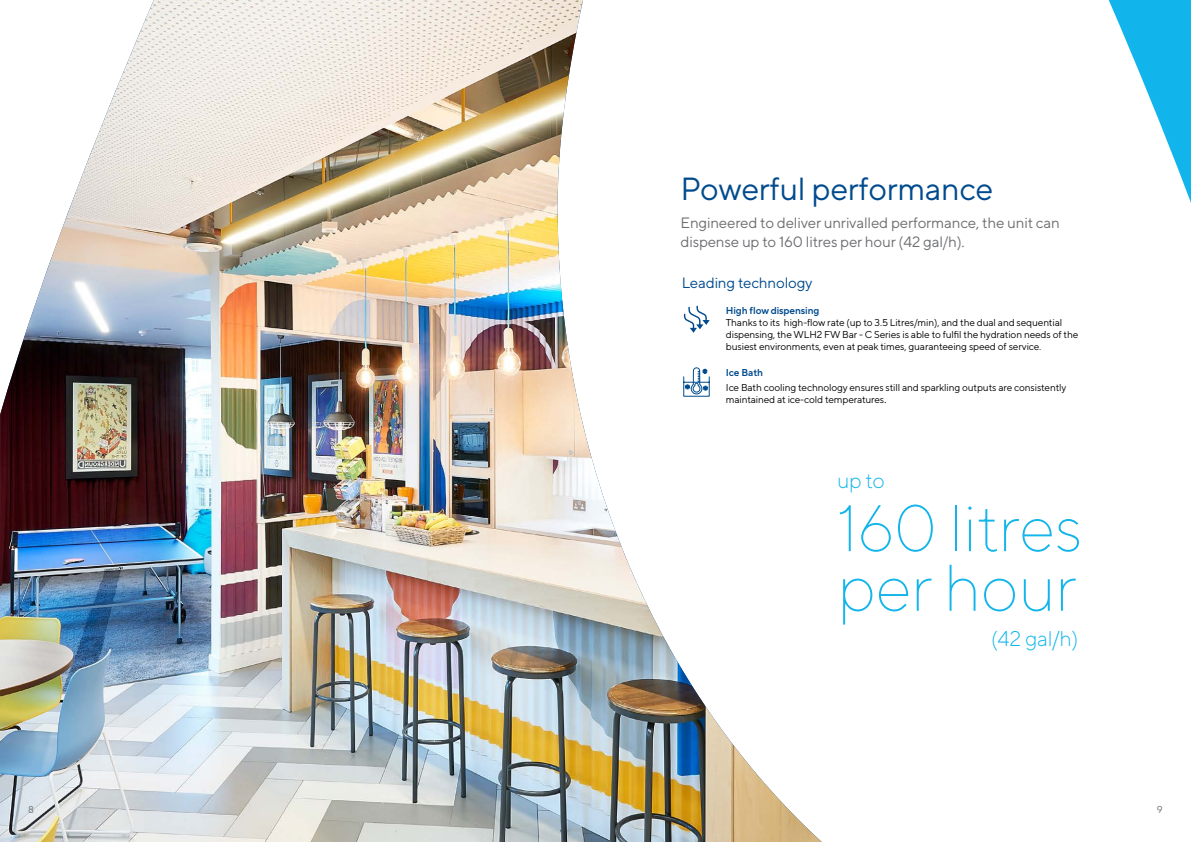
<style>
.page{position:relative;width:1191px;height:842px;background:#fff}
.page>*{position:absolute;margin:0;border:0;box-sizing:border-box;transform-origin:0 0}
.t1{font:200 65.7px/59.6px "TT Norms Pro";letter-spacing:-.01em;color:#13b5ea}
.t2{font:32px "TT Norms Pro";letter-spacing:-.01em;color:#004b8d}
.t3{font:300 21.2px "TT Norms Pro";letter-spacing:-.01em;color:#13b5ea}
.t4{font:15px/19px "TT Norms Pro";letter-spacing:-.01em;color:#6d6e71}
.t5{font:15px "TT Norms Pro";letter-spacing:-.01em;color:#004b8d}
.t6{font:10px/12px "TT Norms Pro";letter-spacing:-.01em;color:#000}
.t7{font:600 10px "TT Norms Pro";letter-spacing:-.01em;color:#004b8d}
.t8{font:10px "TT Norms Pro";color:#6d6e71}
.s1{font-size:12px}
</style>
<div class="page">
<img style="left:0;top:0;width:805px;height:842px">
<svg style="left:805px;top:0;width:386px;height:842px"></svg>
<svg style="left:683px;top:367px;width:27px;height:30px"></svg>
<svg style="left:683px;top:306px;width:26px;height:27px"></svg>
<h2 class="t2" style="left:680px;top:166px;width:314px">Powerful performance</h2>
<h3 class="t4" style="left:680px;top:212px;width:381px">Engineered to deliver unrivalled performance, the unit can dispense up to 160 litres per hour (42 gal/h).</h3>
<h3 class="t5" style="left:682px;top:272px;width:132px">Leading technology</h3>
<p class="t7" style="left:726px;top:303px;width:95px">High flow dispensing</p>
<p class="t6" style="left:726px;top:316px;width:354px">Thanks to its high-flow rate (up to 3.5 Litres/min), and the dual and sequential dispensing, the WLH2 FW Bar - C Series is able to fulfil the hydration needs of the busiest environments, even at peak times, guaranteeing speed of service.</p>
<p class="t7" style="left:726px;top:365px;width:39px">Ice Bath</p>
<p class="t6" style="left:726px;top:381px;width:342px">Ice Bath cooling technology ensures still and sparkling outputs are consistently maintained at ice-cold temperatures<span class="s1">.</span></p>
<h3 class="t3" style="left:837px;top:466px;width:49px">up to</h3>
<h1 class="t1" style="left:837px;top:494px;width:247px">160 litres per hour</h1>
<h3 class="t3" style="left:991px;top:624px;width:89px">(42 gal/h)</h3>
<p class="t8" style="left:28px;top:802px;width:7px">8</p>
<p class="t8" style="left:1156px;top:802px;width:7px">9</p>
</div>
